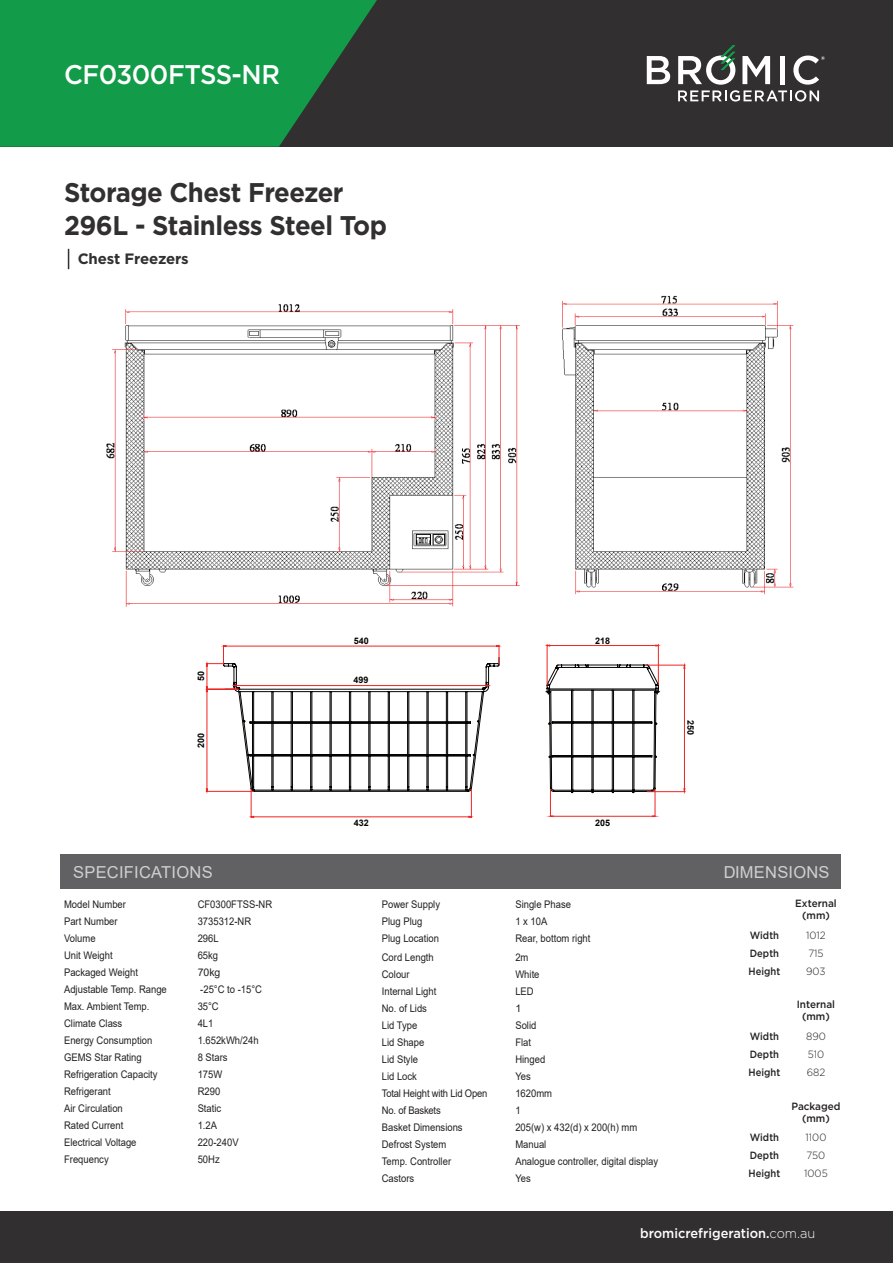
<style>
.page{position:relative;width:893px;height:1263px;background:#fff}
.page>*{position:absolute;margin:0;border:0;box-sizing:border-box;transform-origin:0 0}
.t1{font:700 27px/33px "Gotham";letter-spacing:-.02em;color:#312f30;scale:.95 1}
.t2{font:500 27px "Gotham";letter-spacing:-.02em;color:#fff;scale:.95 1}
.t3{font:16.5px "Arial";letter-spacing:.015em;color:#fff}
.t4{font:700 15px "Gotham";letter-spacing:-.01em;color:#312f30}
.t5{font:500 13.5px "Gotham";color:#fff;scale:.95 1}
.t6{font:10.5px "Arial";color:#231f20;scale:.9 1}
.t7{font:500 10.5px/18px "Gotham";color:#231f20;text-align:justify;scale:.9 1}
.t8{font:500 10.5px/12px "Gotham";color:#231f20;text-align:center;scale:.95 1}
.t9{font:10.5px "Arial";letter-spacing:-.02em;color:#231f20;scale:.9 1}
.t10{font:300 10.5px/18px "Gotham";color:#231f20;scale:.95 1}
.t11{font:10.5px "Arial";color:#231f20}
.t12{font:700 9px "Arial";color:#040503}
.s1{font-weight:300}
</style>
<div class="page">
<div style="left:0;top:0;width:893px;height:147px;background:#312f30"></div>
<svg style="left:0;top:0;width:377px;height:147px;background:#158e46"></svg>
<svg style="left:647px;top:56px;width:23px;height:28px"></svg>
<svg style="left:678px;top:45px;width:147px;height:57px"></svg>
<div style="left:0;top:1211px;width:893px;height:52px;background:#312f30"></div>
<img style="left:106px;top:295px;width:688px;height:312px">
<div style="left:60px;top:854px;width:780px;height:35px;background:#616164"></div>
<svg style="left:546px;top:664px;width:114px;height:153px"></svg>
<hr style="left:658px;top:644px;width:1px;height:40px;background:#ee2523">
<hr style="left:547px;top:644px;width:1px;height:41px;background:#ee2523">
<svg style="left:547px;top:644px;width:112px;height:2px"></svg>
<hr style="left:647px;top:791px;width:38px;height:1px;background:#ee2523">
<hr style="left:647px;top:665px;width:38px;height:1px;background:#ee2523">
<hr style="left:684px;top:665px;width:1px;height:126px;background:#ee2523">
<svg style="left:206px;top:645px;width:294px;height:173px"></svg>
<svg style="left:68px;top:249px;width:1px;height:20px"></svg>
<h1 class="t2" style="left:64px;top:57px;width:229px">CF0300FTSS-NR</h1>
<h1 class="t1" style="left:64px;top:176px;width:342px">Storage Chest Freezer<br>296L - Stainless Steel Top</h1>
<h3 class="t4" style="left:78px;top:249px;width:113px">Chest Freezers</h3>
<p class="t12" style="left:195px;top:681px;width:12px;rotate:-90deg">50</p>
<p class="t12" style="left:195px;top:748px;width:17px;rotate:-90deg">200</p>
<p class="t12" style="left:354px;top:634px;width:17px">540</p>
<p class="t12" style="left:354px;top:674px;width:17px">499</p>
<p class="t12" style="left:354px;top:817px;width:17px">432</p>
<p class="t12" style="left:595px;top:635px;width:17px">218</p>
<p class="t12" style="left:595px;top:816px;width:17px">205</p>
<p class="t12" style="left:697px;top:720px;width:17px;rotate:90deg">250</p>
<h2 class="t3" style="left:73px;top:861px;width:141px">SPECIFICATIONS</h2>
<h2 class="t3" style="left:723px;top:861px;width:108px">DIMENSIONS</h2>
<p class="t6" style="left:64px;top:897px;width:70px">Model Number</p>
<p class="t6" style="left:198px;top:897px;width:84px">CF0300FTSS-NR</p>
<p class="t6" style="left:64px;top:914px;width:61px">Part Number</p>
<p class="t6" style="left:198px;top:914px;width:61px">3735312-NR</p>
<p class="t6" style="left:64px;top:931px;width:37px">Volume</p>
<p class="t6" style="left:198px;top:931px;width:25px">296L</p>
<p class="t6" style="left:64px;top:948px;width:56px">Unit Weight</p>
<p class="t6" style="left:198px;top:948px;width:24px">65kg</p>
<p class="t6" style="left:64px;top:965px;width:84px">Packaged Weight</p>
<p class="t11" style="left:198px;top:965px;width:24px">70kg</p>
<p class="t6" style="left:64px;top:982px;width:116px">Adjustable Temp. Range</p>
<p class="t6" style="left:200px;top:982px;width:70px">-25°C to -15°C</p>
<p class="t6" style="left:64px;top:999px;width:96px">Max. Ambient Temp.</p>
<p class="t6" style="left:198px;top:999px;width:25px">35°C</p>
<p class="t6" style="left:64px;top:1016px;width:66px">Climate Class</p>
<p class="t6" style="left:198px;top:1016px;width:19px">4L1</p>
<p class="t6" style="left:64px;top:1033px;width:100px">Energy Consumption</p>
<p class="t6" style="left:198px;top:1033px;width:69px">1.652kWh/24h</p>
<p class="t6" style="left:64px;top:1050px;width:88px">GEMS Star Rating</p>
<p class="t6" style="left:198px;top:1050px;width:35px">8 Stars</p>
<p class="t6" style="left:64px;top:1067px;width:105px">Refrigeration Capacity</p>
<p class="t6" style="left:198px;top:1067px;width:29px">175W</p>
<p class="t6" style="left:64px;top:1084px;width:53px">Refrigerant</p>
<p class="t6" style="left:198px;top:1084px;width:27px">R290</p>
<p class="t6" style="left:64px;top:1101px;width:67px">Air Circulation</p>
<p class="t6" style="left:198px;top:1101px;width:28px">Static</p>
<p class="t6" style="left:64px;top:1118px;width:67px">Rated Current</p>
<p class="t6" style="left:198px;top:1118px;width:23px">1.2A</p>
<p class="t6" style="left:64px;top:1135px;width:82px">Electrical Voltage</p>
<p class="t6" style="left:198px;top:1135px;width:47px">220-240V</p>
<p class="t6" style="left:64px;top:1152px;width:51px">Frequency</p>
<p class="t6" style="left:198px;top:1152px;width:26px">50Hz</p>
<p class="t8" style="left:795px;top:897px;width:45px">External (mm)</p>
<p class="t6" style="left:382px;top:897px;width:66px">Power Supply</p>
<p class="t6" style="left:515px;top:897px;width:63px">Single Phase</p>
<p class="t6" style="left:382px;top:914px;width:46px">Plug Plug</p>
<p class="t6" style="left:515px;top:914px;width:37px">1 x 10A</p>
<p class="t6" style="left:382px;top:931px;width:65px">Plug Location</p>
<p class="t6" style="left:515px;top:931px;width:85px">Rear, bottom right</p>
<p class="t6" style="left:382px;top:950px;width:59px">Cord Length</p>
<p class="t6" style="left:515px;top:950px;width:16px">2m</p>
<p class="t6" style="left:382px;top:967px;width:32px">Colour</p>
<p class="t6" style="left:515px;top:967px;width:28px">White</p>
<p class="t6" style="left:382px;top:984px;width:62px">Internal Light</p>
<p class="t6" style="left:515px;top:984px;width:22px">LED</p>
<p class="t6" style="left:382px;top:1001px;width:52px">No. of Lids</p>
<p class="t11" style="left:515px;top:1001px;width:7px">1</p>
<p class="t6" style="left:382px;top:1018px;width:41px">Lid Type</p>
<p class="t6" style="left:515px;top:1018px;width:25px">Solid</p>
<p class="t6" style="left:382px;top:1035px;width:49px">Lid Shape</p>
<p class="t6" style="left:515px;top:1035px;width:19px">Flat</p>
<p class="t6" style="left:382px;top:1052px;width:42px">Lid Style</p>
<p class="t6" style="left:515px;top:1052px;width:35px">Hinged</p>
<p class="t6" style="left:382px;top:1069px;width:41px">Lid Lock</p>
<p class="t6" style="left:515px;top:1069px;width:19px">Yes</p>
<p class="t9" style="left:382px;top:1086px;width:119px">Total Height with Lid Open</p>
<p class="t6" style="left:515px;top:1086px;width:42px">1620mm</p>
<p class="t9" style="left:382px;top:1103px;width:67px">No. of Baskets</p>
<p class="t6" style="left:515px;top:1103px;width:7px">1</p>
<p class="t6" style="left:382px;top:1120px;width:91px">Basket Dimensions</p>
<p class="t6" style="left:515px;top:1120px;width:137px">205(w) x 432(d) x 200(h) mm</p>
<p class="t6" style="left:382px;top:1137px;width:73px">Defrost System</p>
<p class="t6" style="left:515px;top:1137px;width:36px">Manual</p>
<p class="t6" style="left:382px;top:1154px;width:79px">Temp. Controller</p>
<p class="t6" style="left:515px;top:1154px;width:160px">Analogue controller, digital display</p>
<p class="t6" style="left:382px;top:1171px;width:38px">Castors</p>
<p class="t6" style="left:515px;top:1171px;width:19px">Yes</p>
<p class="t7" style="left:749px;top:926px;width:37px">Width Depth Height</p>
<p class="t10" style="left:806px;top:925px;width:22px">1012<br>715<br>903</p>
<p class="t8" style="left:797px;top:998px;width:42px">Internal (mm)</p>
<p class="t7" style="left:749px;top:1027px;width:37px">Width Depth Height</p>
<p class="t10" style="left:806px;top:1027px;width:22px">890<br>510<br>682</p>
<p class="t8" style="left:791px;top:1100px;width:53px">Packaged (mm)</p>
<p class="t7" style="left:749px;top:1128px;width:37px">Width Depth Height</p>
<p class="t10" style="left:804px;top:1128px;width:26px">1100<br>750<br>1005</p>
<p class="t5" style="left:640px;top:1224px;width:186px">bromicrefrigeration.<span class="s1">com.au</span></p>
</div>
